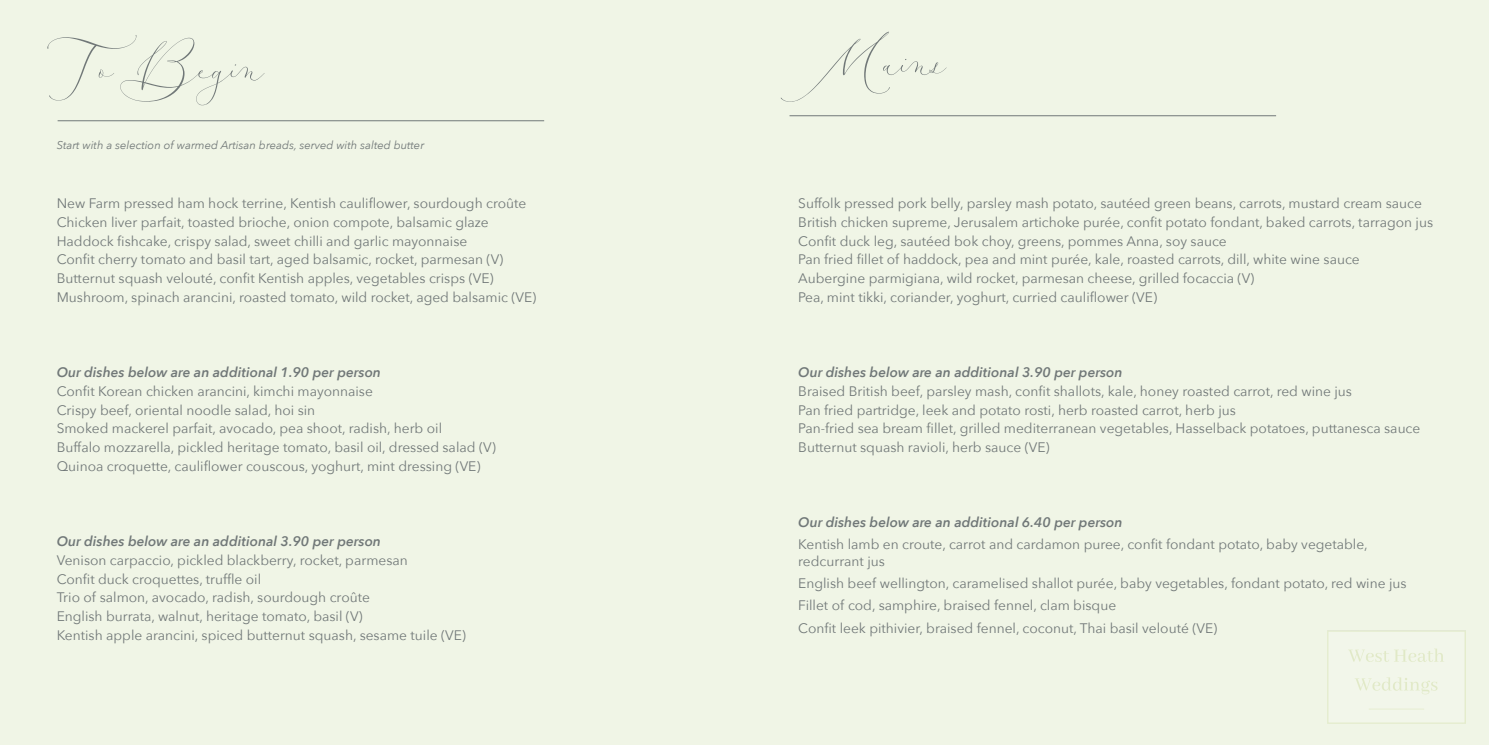
<style>
.page{position:relative;width:1489px;height:745px;background:#fff}
.page>*{position:absolute;margin:0;border:0;box-sizing:border-box;transform-origin:0 0}
.t1{font:56.25px "Modella Demo";color:#717878}
.Paragraph_Style_1{font:13.75px/18.8px "Avenir Next";color:#717878}
.Paragraph_Style_1-2{font:italic 600 13.75px "Avenir Next";color:#717878}
.t2{font:italic 11.25px "Avenir Next";color:#717878}
</style>
<div class="page">
<div style="left:0;top:0;width:1488px;height:744px;background:#f0f5e6"></div>
<hr style="left:58px;top:120px;width:486px;height:1px;background:#717878">
<hr style="left:789px;top:115px;width:486px;height:1px;background:#717878">
<img style="left:1327px;top:630px;width:138px;height:93px">
<p class="t1" style="left:59px;top:28px;width:207px">To Begin</p>
<p class="t2" style="left:57px;top:135px;width:369px">Start with a selection of warmed Artisan breads, served with salted butter</p>
<p class="Paragraph_Style_1" style="left:57px;top:193px;width:471px">New Farm pressed ham hock terrine, Kentish cauliflower, sourdough croûte</p>
<p class="Paragraph_Style_1" style="left:57px;top:212px;width:433px">Chicken liver parfait, toasted brioche, onion compote, balsamic glaze</p>
<p class="Paragraph_Style_1" style="left:57px;top:231px;width:412px">Haddock fishcake, crispy salad, sweet chilli and garlic mayonnaise</p>
<p class="Paragraph_Style_1" style="left:57px;top:249px;width:448px">Confit cherry tomato and basil tart, aged balsamic, rocket, parmesan (V)</p>
<p class="Paragraph_Style_1" style="left:57px;top:268px;width:438px">Butternut squash velouté, confit Kentish apples, vegetables crisps (VE)</p>
<p class="Paragraph_Style_1" style="left:57px;top:287px;width:481px">Mushroom, spinach arancini, roasted tomato, wild rocket, aged balsamic (VE)</p>
<p class="Paragraph_Style_1-2" style="left:57px;top:360px;width:326px">Our dishes below are an additional 1.90 per person</p>
<p class="Paragraph_Style_1" style="left:57px;top:381px;width:318px">Confit Korean chicken arancini, kimchi mayonnaise</p>
<p class="Paragraph_Style_1" style="left:57px;top:399px;width:260px">Crispy beef, oriental noodle salad, hoi sin</p>
<p class="Paragraph_Style_1" style="left:57px;top:418px;width:387px">Smoked mackerel parfait, avocado, pea shoot, radish, herb oil</p>
<p class="Paragraph_Style_1" style="left:57px;top:437px;width:440px">Buffalo mozzarella, pickled heritage tomato, basil oil, dressed salad (V)</p>
<p class="Paragraph_Style_1" style="left:57px;top:456px;width:425px">Quinoa croquette, cauliflower couscous, yoghurt, mint dressing (VE)</p>
<p class="Paragraph_Style_1-2" style="left:57px;top:529px;width:326px">Our dishes below are an additional 3.90 per person</p>
<p class="Paragraph_Style_1" style="left:57px;top:549px;width:352px">Venison carpaccio, pickled blackberry, rocket, parmesan</p>
<p class="Paragraph_Style_1" style="left:57px;top:568px;width:206px">Confit duck croquettes, truffle oil</p>
<p class="Paragraph_Style_1" style="left:57px;top:587px;width:315px">Trio of salmon, avocado, radish, sourdough croûte</p>
<p class="Paragraph_Style_1" style="left:57px;top:606px;width:307px">English burrata, walnut, heritage tomato, basil (V)</p>
<p class="Paragraph_Style_1" style="left:57px;top:624px;width:411px">Kentish apple arancini, spiced butternut squash, sesame tuile (VE)</p>
<p class="t1" style="left:808px;top:23px;width:139px">Mains</p>
<p class="Paragraph_Style_1" style="left:798px;top:193px;width:625px">Suffolk pressed pork belly, parsley mash potato, sautéed green beans, carrots, mustard cream sauce</p>
<p class="Paragraph_Style_1" style="left:798px;top:212px;width:636px">British chicken supreme, Jerusalem artichoke purée, confit potato fondant, baked carrots, tarragon jus<br>Confit duck leg, sautéed bok choy, greens, pommes Anna, soy sauce</p>
<p class="Paragraph_Style_1" style="left:798px;top:249px;width:563px">Pan fried fillet of haddock, pea and mint purée, kale, roasted carrots, dill, white wine sauce</p>
<p class="Paragraph_Style_1" style="left:798px;top:268px;width:457px">Aubergine parmigiana, wild rocket, parmesan cheese, grilled focaccia (V)</p>
<p class="Paragraph_Style_1" style="left:798px;top:287px;width:360px">Pea, mint tikki, coriander, yoghurt, curried cauliflower (VE)</p>
<p class="Paragraph_Style_1-2" style="left:798px;top:360px;width:326px">Our dishes below are an additional 3.90 per person</p>
<p class="Paragraph_Style_1" style="left:798px;top:381px;width:555px">Braised British beef, parsley mash, confit shallots, kale, honey roasted carrot, red wine jus</p>
<p class="Paragraph_Style_1" style="left:798px;top:399px;width:439px">Pan fried partridge, leek and potato rosti, herb roasted carrot, herb jus</p>
<p class="Paragraph_Style_1" style="left:798px;top:418px;width:623px">Pan-fried sea bream fillet, grilled mediterranean vegetables, Hasselback potatoes, puttanesca sauce</p>
<p class="Paragraph_Style_1" style="left:798px;top:437px;width:253px">Butternut squash ravioli, herb sauce (VE)</p>
<p class="Paragraph_Style_1-2" style="left:798px;top:510px;width:326px">Our dishes below are an additional 6.40 per person</p>
<p class="Paragraph_Style_1" style="left:798px;top:535px;width:571px;line-height:16.2px">Kentish lamb en croute, carrot and cardamon puree, confit fondant potato, baby vegetable, redcurrant jus</p>
<p class="Paragraph_Style_1" style="left:798px;top:572px;width:610px">English beef wellington, caramelised shallot purée, baby vegetables, fondant potato, red wine jus</p>
<p class="Paragraph_Style_1" style="left:798px;top:594px;width:319px">Fillet of cod, samphire, braised fennel, clam bisque</p>
<p class="Paragraph_Style_1" style="left:798px;top:618px;width:420px">Confit leek pithivier, braised fennel, coconut, Thai basil velouté (VE)</p>
</div>
